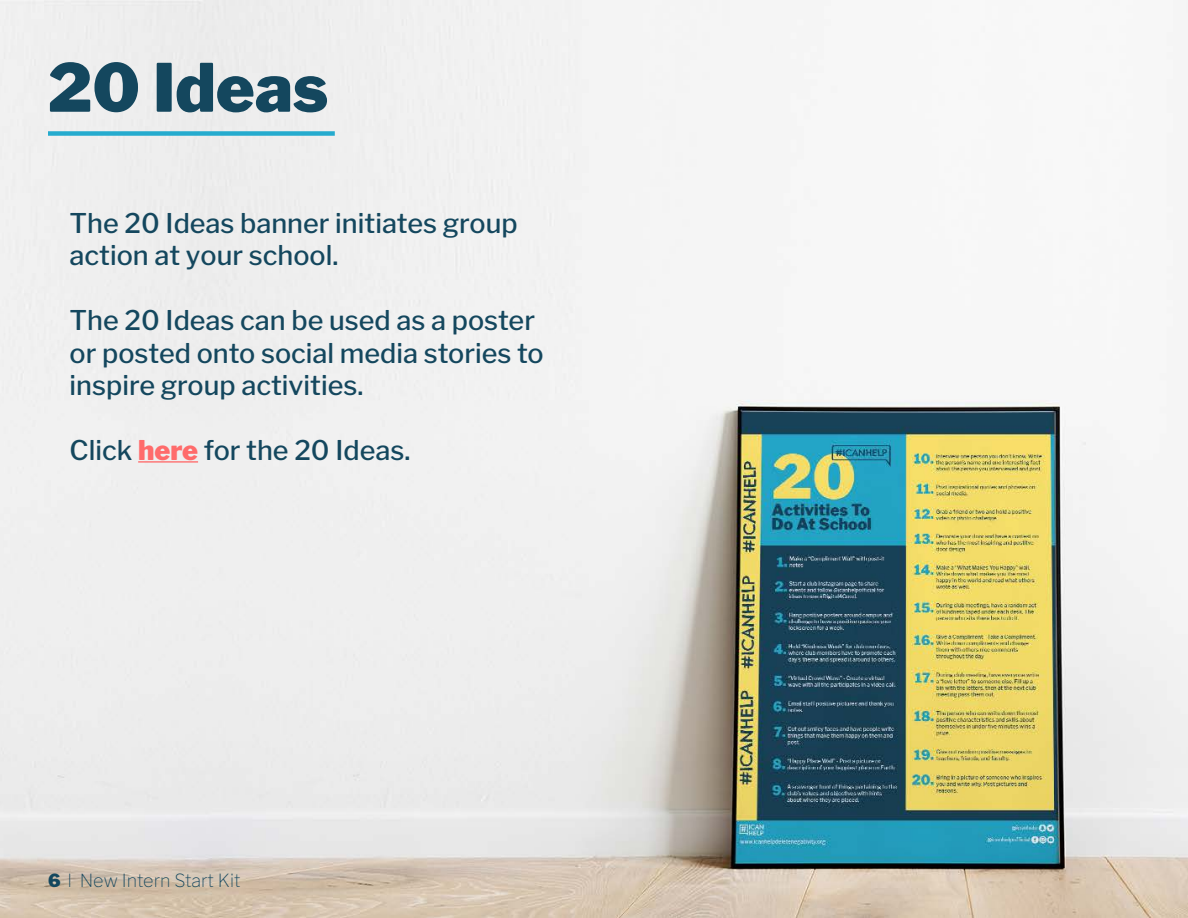
<style>
.page{position:relative;width:1188px;height:918px;background:#fff}
.page>*{position:absolute;margin:0;border:0;box-sizing:border-box;transform-origin:0 0}
.t1{font:900 66px "Libre Franklin";color:#14475e}
.t2{font:500 27px/32.4px "Libre Franklin";color:#14475e}
.t3{font:100 18px "Libre Franklin";color:#14475e}
.s1{font-weight:900;color:#ff6b6b}
.s2{font-weight:900}
</style>
<div class="page">
<img style="left:0;top:0;width:1188px;height:918px">
<hr style="left:138px;top:461px;width:60px;height:2px;background:#ff6b6b">
<div style="left:48px;top:131px;width:287px;height:5px;background:#25abce"></div>
<h1 class="t1" style="left:48px;top:48px;width:282px">20 Ideas</h1>
<p class="t2" style="left:70px;top:207px;width:450px">The 20 Ideas banner initiates group action at your school.</p>
<p class="t2" style="left:70px;top:304px;width:476px">The 20 Ideas can be used as a poster or posted onto social media stories to inspire group activities.</p>
<p class="t2" style="left:70px;top:434px;width:342px">Click <span class="s1">here</span> for the 20 Ideas.</p>
<p class="t3" style="left:48px;top:870px;width:194px"><span class="s2">6</span> l New Intern Start Kit</p>
</div>
